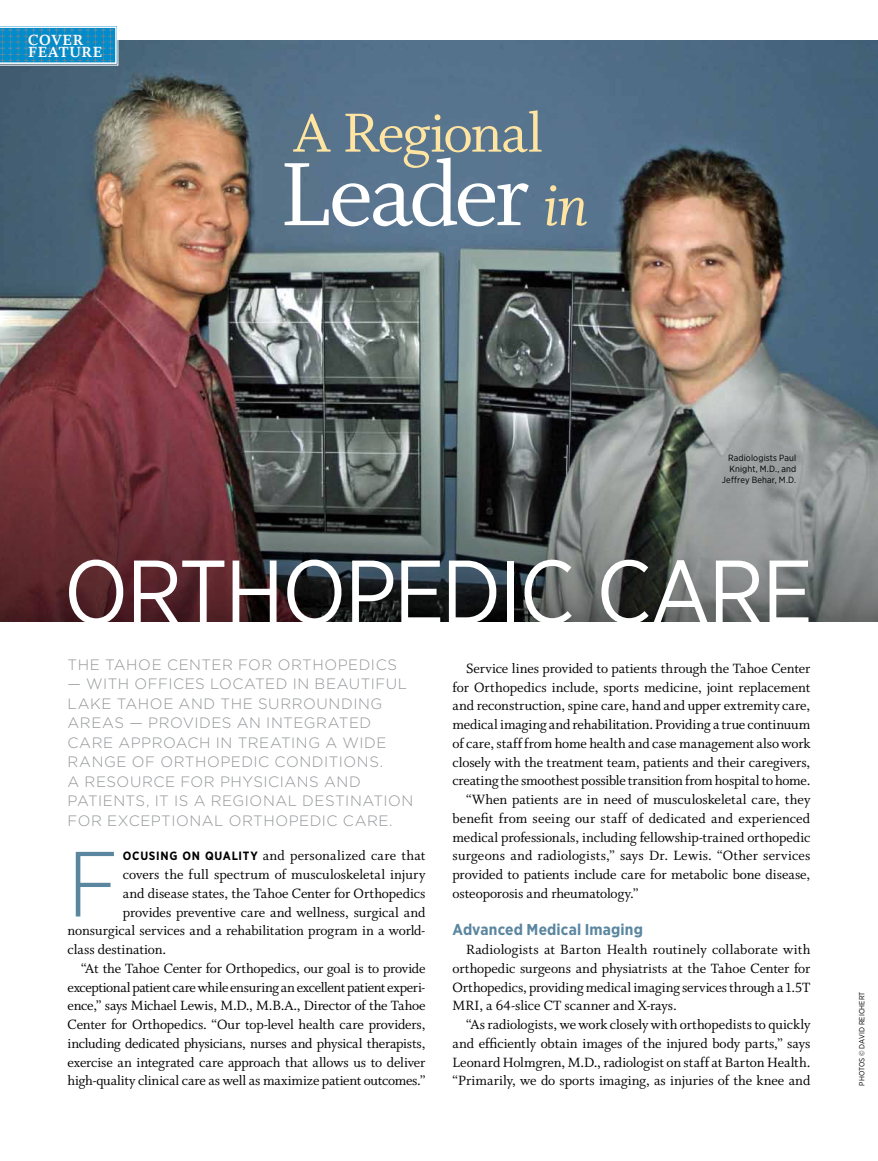
<style>
.page{position:relative;width:878px;height:1161px;background:#fff}
.page>*{position:absolute;margin:0;border:0;box-sizing:border-box;transform-origin:0 0}
.t1{font:100.5px "Whitman Roman LF";letter-spacing:-.03em;color:#fff}
.t2{font:300 92.4px "Gotham Narrow";color:#5b86a0}
.t3{font:90px "Gotham Narrow";letter-spacing:-.02em;color:#fff}
.t4{font:61.5px "Whitman Roman LF";letter-spacing:-.02em;color:#ffe5a1}
.t5{font:16.5px/12px "Whitman Bold LF";letter-spacing:.05em;color:#fff}
.t6{font:700 15.75px "Gotham Narrow";letter-spacing:.01em;color:#5b86a0}
.t7{font:15px/18.8px "Whitman Roman LF";letter-spacing:-.005em;color:#000;text-align:justify}
.t8{font:300 15px/19.5px "Gotham";letter-spacing:.035em;color:#939598}
.t9{font:15px "Whitman Roman LF";letter-spacing:-.025em;color:#000}
.t10{font:15px "Whitman Roman LF";letter-spacing:.015em;color:#000}
.t11{font:9px/11.2px "Gotham Narrow";letter-spacing:.015em;color:#000;text-align:right}
.t12{font:7.5px "Gotham Narrow";letter-spacing:.08em;color:#000}
.s1{font-family:"Whitman Italic LF";font-size:66px;color:#ffe5a1}
.s2{font-family:"Gotham Narrow";font-weight:700;font-size:12px}
</style>
<div class="page">
<img style="left:0;top:41px;width:878px;height:350px">
<svg style="left:0;top:391px;width:878px;height:231px;background:#5f5355"></svg>
<svg style="left:0;top:26px;width:118px;height:40px;background:#2f97c6"></svg>
<p class="t5" style="left:28px;top:34px;width:76px">COVER<br>FEATURE</p>
<h3 class="t4" style="left:293px;top:99px;width:251px">A Regional</h3>
<h1 class="t1" style="left:280px;top:139px;width:309px">Leader <span class="s1">in</span></h1>
<p class="t11" style="left:722px;top:452px;width:76px">Radiologists Paul<br>Knight, M.D., and<br>Jeffrey Behar, M.D.</p>
<h3 class="t3" style="left:64px;top:537px;width:750px">Orthopedic Care</h3>
<p class="t8" style="left:68px;top:655px;width:331px">THE TAHOE CENTER FOR ORTHOPEDICS</p>
<p class="t8" style="left:67px;top:674px;width:347px">— WITH OFFICES LOCATED IN BEAUTIFUL LAKE TAHOE AND THE SURROUNDING AREAS — PROVIDES AN INTEGRATED CARE APPROACH IN TREATING A WIDE RANGE OF ORTHOPEDIC CONDITIONS.<br>A RESOURCE FOR PHYSICIANS AND PATIENTS, IT IS A REGIONAL DESTINATION FOR EXCEPTIONAL ORTHOPEDIC CARE.</p>
<h2 class="t2" style="left:68px;top:828px;width:52px">F</h2>
<p class="t10" style="left:123px;top:847px;width:304px"><span class="s2">oc usi ng o n quali ty</span> and personalized care that</p>
<p class="t7" style="left:123px;top:865px;width:304px">covers the full spectrum of musculoskeletal injury</p>
<p class="t7" style="left:123px;top:884px;width:304px">and disease states, the Tahoe Center for Orthopedics</p>
<p class="t7" style="left:123px;top:903px;width:304px">provides preventive care and wellness, surgical and</p>
<p class="t7" style="left:68px;top:922px;width:359px">nonsurgical services and a rehabilitation program in a world-</p>
<p class="t7" style="left:68px;top:940px;width:100px">class destination.</p>
<p class="t7" style="left:81px;top:959px;width:346px">“At the Tahoe Center for Orthopedics, our goal is to provide</p>
<p class="t9" style="left:68px;top:979px;width:359px">exceptional patient care while ensuring an excellent patient experi-</p>
<p class="t7" style="left:68px;top:997px;width:359px">ence,” says Michael Lewis, M.D., M.B.A., Director of the Tahoe</p>
<p class="t7" style="left:68px;top:1015px;width:359px">Center for Orthopedics. “Our top-level health care providers,</p>
<p class="t7" style="left:68px;top:1034px;width:359px">including dedicated physicians, nurses and physical therapists,</p>
<p class="t7" style="left:68px;top:1053px;width:359px">exercise an integrated care approach that allows us to deliver</p>
<p class="t7" style="left:68px;top:1072px;width:359px">high-quality clinical care as well as maximize patient outcomes.”</p>
<p class="t7" style="left:466px;top:659px;width:346px">Service lines provided to patients through the Tahoe Center</p>
<p class="t7" style="left:452px;top:678px;width:359px">for Orthopedics include, sports medicine, joint replacement</p>
<p class="t7" style="left:452px;top:697px;width:359px">and reconstruction, spine care, hand and upper extremity care,</p>
<p class="t7" style="left:452px;top:715px;width:359px">medical imaging and rehabilitation. Providing a true continuum</p>
<p class="t7" style="left:452px;top:734px;width:359px">of care, staff from home health and case management also work</p>
<p class="t7" style="left:452px;top:753px;width:359px">closely with the treatment team, patients and their caregivers,</p>
<p class="t7" style="left:452px;top:772px;width:359px">creating the smoothest possible transition from hospital to home.</p>
<p class="t7" style="left:466px;top:790px;width:346px">“When patients are in need of musculoskeletal care, they</p>
<p class="t7" style="left:452px;top:809px;width:359px">benefit from seeing our staff of dedicated and experienced</p>
<p class="t7" style="left:452px;top:828px;width:359px">medical professionals, including fellowship-trained orthopedic</p>
<p class="t7" style="left:452px;top:847px;width:359px">surgeons and radiologists,” says Dr. Lewis. “Other services</p>
<p class="t7" style="left:452px;top:865px;width:359px">provided to patients include care for metabolic bone disease,</p>
<p class="t7" style="left:452px;top:884px;width:187px">osteoporosis and rheumatology.”</p>
<p class="t6" style="left:452px;top:920px;width:192px">Advanced Medical Imaging</p>
<p class="t7" style="left:452px;top:940px;width:359px;text-indent:14px">Radiologists at Barton Health routinely collaborate with orthopedic surgeons and physiatrists at the Tahoe Center for Orthopedics, providing medical imaging services through a 1.5T MRI, a 64-slice CT scanner and X-rays.</p>
<p class="t7" style="left:452px;top:1015px;width:359px;text-indent:14px">“As radiologists, we work closely with orthopedists to quickly and efficiently obtain images of the injured body parts,” says Leonard Holmgren, M.D., radiologist on staff at Barton Health. “Primarily, we do sports imaging, as injuries of the knee and</p>
<p class="t12" style="left:857px;top:1086px;width:95px;rotate:-90deg">photos © david reichert</p>
</div>
